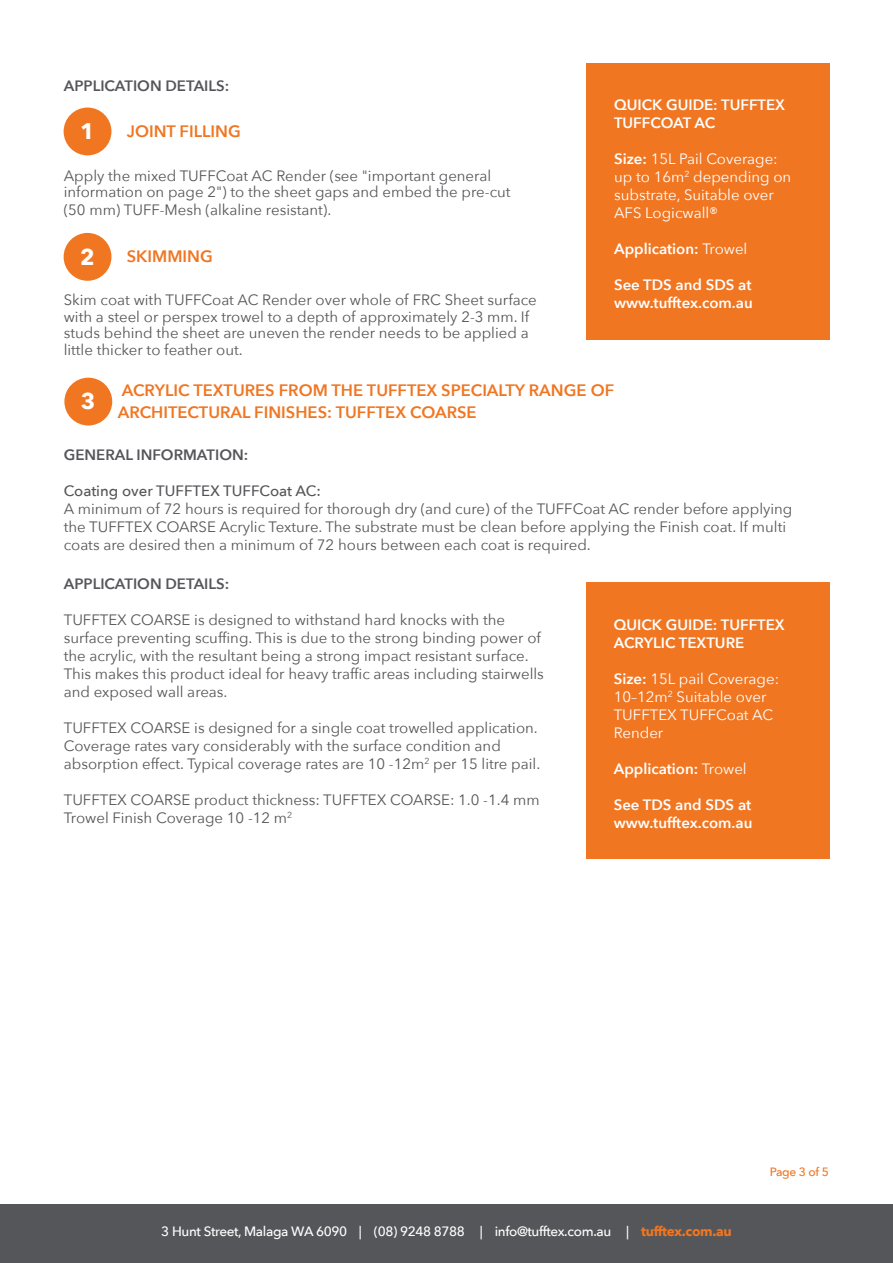
<style>
.page{position:relative;width:893px;height:1263px;background:#fff}
.page>*{position:absolute;margin:0;border:0;box-sizing:border-box;transform-origin:0 0}
.t1{font:700 22.5px "Avenir Next";color:#fff}
.t2{font:600 16.5px "Avenir Next";color:#f07622}
.t3{font:15px/18px "Avenir Next";color:#555659}
.t4{font:600 15px/18px "Avenir Next";color:#fff}
.t5{font:15px/18px "Avenir Next";color:#fff}
.t6{font:600 15px "Avenir Next";color:#555659}
.t7{font:500 15px "Avenir Next";color:#555659}
.t8{font:500 13.5px "Avenir Next";letter-spacing:-.025em;color:#fff}
.t9{font:500 12px "Avenir Next";letter-spacing:-.025em;color:#f07622}
.s1{font-weight:600}
.s2{font-weight:400}
.s3{font-weight:700;color:#f07622}
</style>
<div class="page">
<div style="left:586px;top:64px;width:243px;height:276px;background:#f07622"></div>
<div style="left:0;top:1204px;width:893px;height:59px;background:#555659"></div>
<div style="left:64px;top:108px;width:47px;height:47px;background:#f07622;border-radius:50%"></div>
<div style="left:64px;top:233px;width:47px;height:48px;background:#f07622;border-radius:50%"></div>
<div style="left:64px;top:378px;width:48px;height:47px;background:#f07622;border-radius:50%"></div>
<div style="left:586px;top:583px;width:243px;height:276px;background:#f07622"></div>
<p class="t6" style="left:64px;top:73px;width:167px">APPLICATION DETAILS:</p>
<p class="t2" style="left:127px;top:117px;width:116px">JOINT FILLING</p>
<p class="t3" style="left:64px;top:167px;width:448px;line-height:16.5px">Apply the mixed TUFFCoat AC Render (see "important general information on page 2") to the sheet gaps and embed the pre-cut</p>
<p class="t3" style="left:64px;top:200px;width:269px">(50 mm) TUFF-Mesh (alkaline resistant).</p>
<p class="t2" style="left:127px;top:242px;width:88px">SKIMMING</p>
<p class="t3" style="left:64px;top:291px;width:475px;line-height:16.5px">Skim coat with TUFFCoat AC Render over whole of FRC Sheet surface with a steel or perspex trowel to a depth of approximately 2-3 mm. If studs behind the sheet are uneven the render needs to be applied a</p>
<p class="t3" style="left:64px;top:340px;width:181px">little thicker to feather out.</p>
<p class="t1" style="left:80px;top:112px;width:16px">1</p>
<p class="t1" style="left:80px;top:237px;width:16px">2</p>
<p class="t4" style="left:614px;top:95px;width:173px">QUICK GUIDE: TUFFTEX<br>TUFFCOAT AC</p>
<p class="t5" style="left:614px;top:149px;width:179px"><span class="s1">Size:</span> 15L Pail Coverage: up to 16m<sup>2</sup> depending on substrate, Suitable over<br>AFS Logicwall®</p>
<p class="t4" style="left:614px;top:239px;width:135px">Application: <span class="s2">Trowel</span></p>
<p class="t4" style="left:614px;top:275px;width:139px">See TDS and SDS at</p>
<p class="t4" style="left:614px;top:293px;width:140px">www.tufftex.com.au</p>
<p class="t2" style="left:122px;top:376px;width:494px">ACRYLIC TEXTURES FROM THE TUFFTEX SPECIALTY RANGE OF</p>
<p class="t2" style="left:118px;top:398px;width:360px">ARCHITECTURAL FINISHES: TUFFTEX COARSE</p>
<p class="t6" style="left:64px;top:442px;width:186px">GENERAL INFORMATION:</p>
<p class="t7" style="left:64px;top:478px;width:259px">Coating over TUFFTEX TUFFCoat AC:</p>
<p class="t3" style="left:64px;top:499px;width:730px">A minimum of 72 hours is required for thorough dry (and cure) of the TUFFCoat AC render before applying the TUFFTEX COARSE Acrylic Texture. The substrate must be clean before applying the Finish coat. If multi coats are desired then a minimum of 72 hours between each coat is required.</p>
<p class="t1" style="left:81px;top:382px;width:16px">3</p>
<p class="t6" style="left:64px;top:571px;width:167px">APPLICATION DETAILS:</p>
<p class="t3" style="left:64px;top:610px;width:482px">TUFFTEX COARSE is designed to withstand hard knocks with the surface preventing scuffing. This is due to the strong binding power of the acrylic, with the resultant being a strong impact resistant surface.<br>This makes this product ideal for heavy traffic areas including stairwells and exposed wall areas.</p>
<p class="t3" style="left:64px;top:718px;width:475px">TUFFTEX COARSE is designed for a single coat trowelled application.</p>
<p class="t3" style="left:64px;top:736px;width:478px">Coverage rates vary considerably with the surface condition and absorption effect. Typical coverage rates are 10 -12m<sup>2</sup> per 15 litre pail.</p>
<p class="t3" style="left:64px;top:790px;width:477px">TUFFTEX COARSE product thickness: TUFFTEX COARSE: 1.0 -1.4 mm<br>Trowel Finish Coverage 10 -12 m<sup>2</sup></p>
<p class="t4" style="left:614px;top:616px;width:173px">QUICK GUIDE: TUFFTEX<br>ACRYLIC TEXTURE</p>
<p class="t5" style="left:614px;top:669px;width:167px"><span class="s1">Size:</span> 15L pail Coverage:</p>
<p class="t5" style="left:614px;top:687px;width:161px">10–12m<sup>2</sup> Suitable over<br>TUFFTEX TUFFCoat AC<br>Render</p>
<p class="t4" style="left:614px;top:760px;width:134px">Application: <span class="s2">Trowel</span></p>
<p class="t4" style="left:614px;top:796px;width:139px">See TDS and SDS at</p>
<p class="t4" style="left:614px;top:814px;width:140px">www.tufftex.com.au</p>
<p class="t9" style="left:770px;top:1161px;width:61px">Page 3 of 5</p>
<p class="t8" style="left:161px;top:1220px;width:572px">3 Hunt Street, Malaga WA 6090 | (08) 9248 8788 | info@tufftex.com.au | <span class="s3">tufftex.com.au</span></p>
</div>
